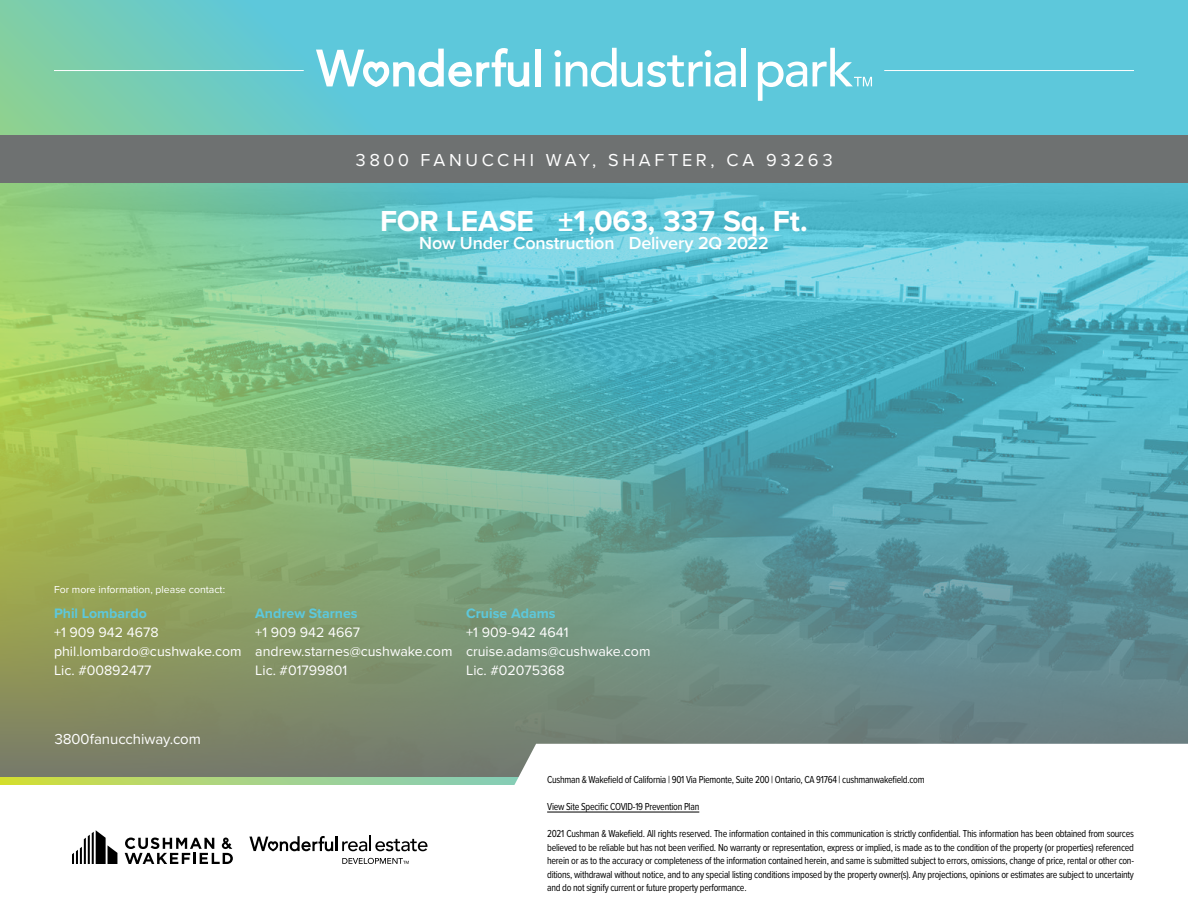
<style>
.page{position:relative;width:1188px;height:918px;background:#fff}
.page>*{position:absolute;margin:0;border:0;box-sizing:border-box;transform-origin:0 0}
.t1{font:700 30px "Proxima Nova";letter-spacing:-.015em;color:#fff}
.t2{font:600 18px "Proxima Nova";letter-spacing:-.01em;color:#fff}
.t3{font:18px "Proxima Nova";letter-spacing:.2em;color:#fff}
.t4{font:15px "Proxima Nova";letter-spacing:-.005em;color:#fff}
.t5{font:14.1px/18.9px "Proxima Nova";color:#fff}
.t6{font:700 14.1px "Proxima Nova";color:#5dc8dc}
.t7{font:10.5px/13.5px "Proxima Nova Cond";letter-spacing:-.025em;color:#000;text-align:justify;scale:.95 1}
.t8{font:10.5px "Proxima Nova";color:#fff}
.s1{color:#5dc8dc}
</style>
<div class="page">
<svg style="left:0;top:0;width:1188px;height:333px;background:#68c7c6"></svg>
<img style="left:0;top:333px;width:1188px;height:444px">
<svg style="left:0;top:777px;width:473px;height:7px;background:#acd47c"></svg>
<svg style="left:473px;top:744px;width:715px;height:69px"></svg>
<svg style="left:72px;top:830px;width:45px;height:34px"></svg>
<svg style="left:125px;top:838px;width:108px;height:26px"></svg>
<hr style="left:547px;top:812px;width:152px;height:1px;background:#000">
<hr style="left:335px;top:836px;width:3px;height:15px;background:#000">
<svg style="left:249px;top:836px;width:84px;height:15px"></svg>
<svg style="left:342px;top:836px;width:85px;height:15px"></svg>
<svg style="left:342px;top:858px;width:67px;height:6px"></svg>
<div style="left:0;top:135px;width:1188px;height:47px;background:#6e7171"></div>
<hr style="left:54px;top:70px;width:250px;height:1px;background:#fff">
<hr style="left:884px;top:70px;width:250px;height:1px;background:#fff">
<div style="left:535px;top:49px;width:6px;height:37px;background:#fff"></div>
<svg style="left:316px;top:48px;width:213px;height:39px"></svg>
<svg style="left:554px;top:48px;width:182px;height:39px"></svg>
<div style="left:741px;top:48px;width:5px;height:38px;background:#fff"></div>
<svg style="left:758px;top:62px;width:49px;height:39px"></svg>
<svg style="left:813px;top:48px;width:59px;height:38px"></svg>
<h2 class="t3" style="left:355px;top:146px;width:479px">3800 FANUCCHI WAY, SHAFTER, CA 93263</h2>
<h1 class="t1" style="left:380px;top:199px;width:429px">FOR LEASE <span class="s1">/</span> ±1,063, 337 Sq. Ft.</h1>
<h2 class="t2" style="left:419px;top:230px;width:351px">Now Under Construction <span class="s1">/</span> Delivery 2Q 2022</h2>
<p class="t8" style="left:54px;top:582px;width:173px">For more information, please contact:</p>
<h3 class="t6" style="left:54px;top:603px;width:94px">Phil Lombardo</h3>
<h3 class="t5" style="left:54px;top:622px;width:189px">+1 909 942 4678 phil.lombardo@cushwake.com<br>Lic. #00892477</h3>
<h3 class="t6" style="left:255px;top:603px;width:104px">Andrew Starnes</h3>
<h3 class="t5" style="left:255px;top:622px;width:199px">+1 909 942 4667 andrew.starnes@cushwake.com<br>Lic. #01799801</h3>
<h3 class="t6" style="left:466px;top:603px;width:91px">Cruise Adams</h3>
<h3 class="t5" style="left:466px;top:622px;width:186px">+1 909-942 4641 cruise.adams@cushwake.com<br>Lic. #02075368</h3>
<h3 class="t4" style="left:54px;top:728px;width:148px">3800fanucchiway.com</h3>
<p class="t7" style="left:547px;top:773px;width:399px">Cushman &amp; Wakefield of California | 901 Via Piemonte, Suite 200 | Ontario, CA 91764 | cushmanwakefield.com</p>
<p class="t7" style="left:547px;top:800px;width:162px">View Site Specific COVID-19 Prevention Plan</p>
<p class="t7" style="left:547px;top:827px;width:619px">2021 Cushman &amp; Wakefield. All rights reserved. The information contained in this communication is strictly confidential. This information has been obtained from sources believed to be reliable but has not been verified. No warranty or representation, express or implied, is made as to the condition of the property (or properties) referenced herein or as to the accuracy or completeness of the information contained herein, and same is submitted subject to errors, omissions, change of price, rental or other con&shy;ditions, withdrawal without notice, and to any special listing conditions imposed by the property owner(s). Any projections, opinions or estimates are subject to uncertainty and do not signify current or future property performance.</p>
</div>
